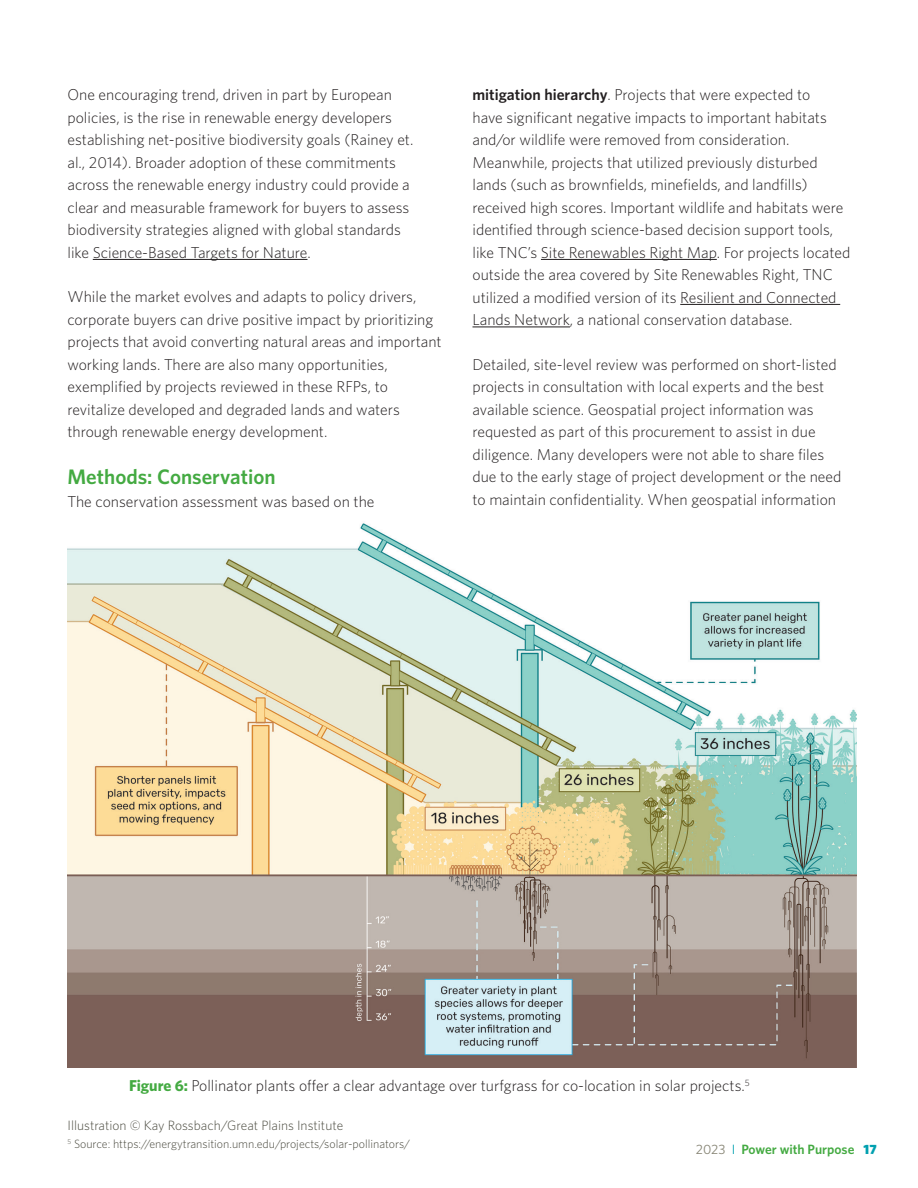
<style>
.page{position:relative;width:918px;height:1188px;background:#fff}
.page>*{position:absolute;margin:0;border:0;box-sizing:border-box;transform-origin:0 0}
.t1{font:600 21px "Whitney";color:#44aa42}
.t2{font:300 15.75px/22.5px "Whitney";color:#231f20}
.t3{font:300 13.5px "Whitney";color:#4b4b40}
.t4{font:600 13.5px "Whitney";color:#44aa42}
.t5{font:300 12px "Whitney";color:#4b4b40}
.s1{font-weight:600}
.s2{font-weight:700;color:#44aa42}
.s3{font-weight:400;color:#878575}
.s4{font-weight:400;color:#00a0b0}
.s5{font-weight:900;color:#00a0b0}
</style>
<div class="page">
<img style="left:68px;top:523px;width:789px;height:544px">
<hr style="left:541px;top:259px;width:176px;height:1px;background:#231f20">
<hr style="left:680px;top:304px;width:160px;height:1px;background:#231f20">
<hr style="left:472px;top:327px;width:98px;height:1px;background:#231f20">
<hr style="left:93px;top:259px;width:214px;height:1px;background:#231f20">
<p class="t2" style="left:68px;top:83px;width:347px">One encouraging trend, driven in part by European policies, is the rise in renewable energy developers establishing net-positive biodiversity goals (Rainey et. al., 2014). Broader adoption of these commitments across the renewable energy industry could provide a clear and measurable framework for buyers to assess biodiversity strategies aligned with global standards like Science-Based Targets for Nature.</p>
<p class="t2" style="left:68px;top:285px;width:376px">While the market evolves and adapts to policy drivers, corporate buyers can drive positive impact by prioritizing projects that avoid converting natural areas and important working lands. There are also many opportunities, exemplified by projects reviewed in these RFPs, to revitalize developed and degraded lands and waters through renewable energy development.</p>
<h1 class="t1" style="left:68px;top:463px;width:210px">Methods: Conservation</h1>
<p class="t2" style="left:68px;top:489px;width:308px">The conservation assessment was based on the</p>
<p class="t2" style="left:472px;top:83px;width:379px"><span class="s1">mitigation hierarchy</span>. Projects that were expected to<br>have significant negative impacts to important habitats and/or wildlife were removed from consideration.<br>Meanwhile, projects that utilized previously disturbed lands (such as brownfields, minefields, and landfills) received high scores. Important wildlife and habitats were identified through science-based decision support tools, like TNC’s Site Renewables Right Map. For projects located outside the area covered by Site Renewables Right, TNC utilized a modified version of its Resilient and Connected Lands Network, a national conservation database.</p>
<p class="t2" style="left:472px;top:352px;width:370px">Detailed, site-level review was performed on short-listed projects in consultation with local experts and the best available science. Geospatial project information was requested as part of this procurement to assist in due diligence. Many developers were not able to share files due to the early stage of project development or the need to maintain confidentiality. When geospatial information</p>
<p class="t2" style="left:129px;top:1074px;width:622px"><span class="s2">Figure 6:</span> Pollinator plants offer a clear advantage over turfgrass for co-location in solar projects.<sup>5</sup></p>
<p class="t3" style="left:68px;top:1116px;width:277px">Illustration © Kay Rossbach/Great Plains Institute</p>
<p class="t5" style="left:68px;top:1135px;width:344px"><sup>5</sup> Source: https://energytransition.umn.edu/projects/solar-pollinators/</p>
<p class="t4" style="left:696px;top:1141px;width:183px"><span class="s3">2023</span> <span class="s4">I</span> Power with Purpose <span class="s5">17</span></p>
</div>
